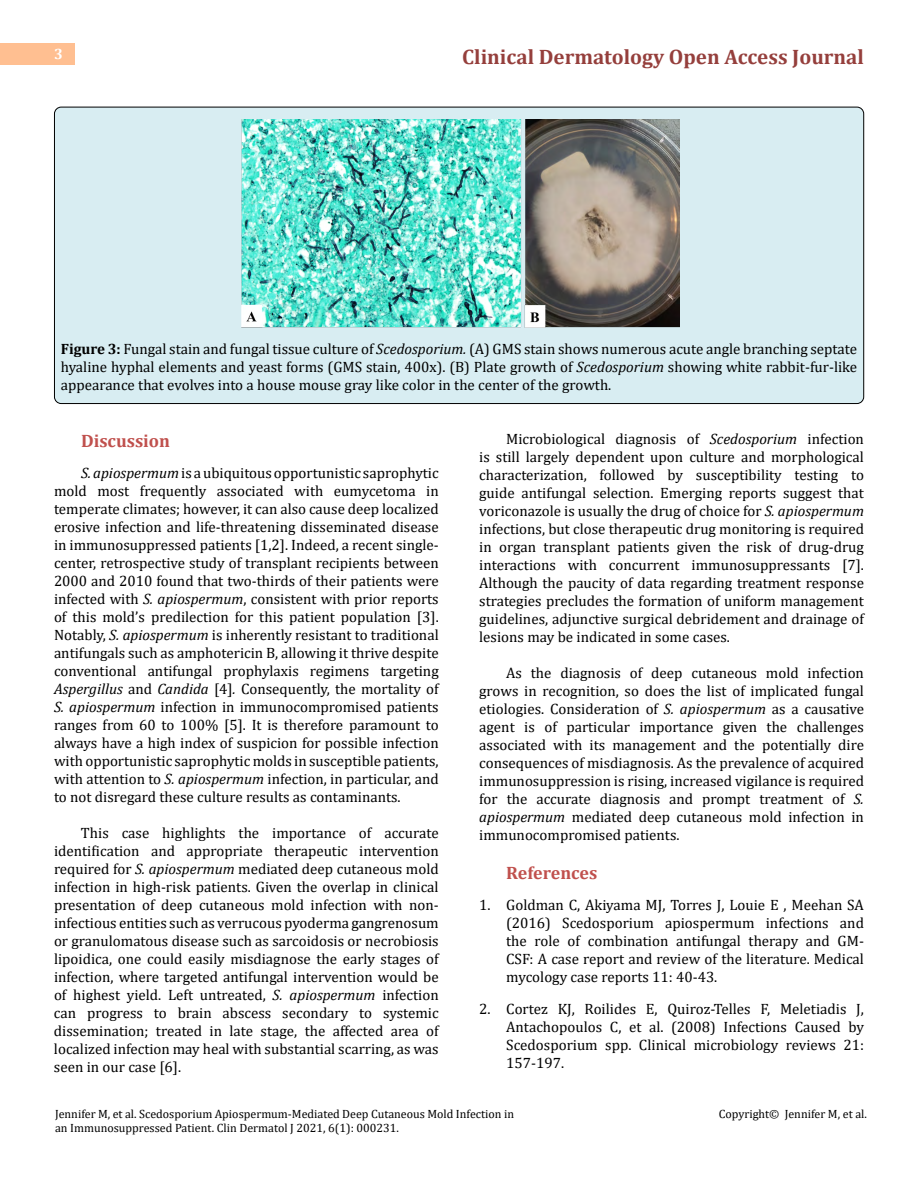
<style>
.page{position:relative;width:918px;height:1188px;background:#fff}
.page>*{position:absolute;margin:0;border:0;box-sizing:border-box;transform-origin:0 0}
.t1{font:700 21px "Cambria";color:#953f3c}
.t2{font:700 18px "Cambria";color:#c0504d}
.t3{font:15px/18px "Cambria";color:#000;text-align:justify}
.t4{font:700 15px "Cambria";color:#fff}
.t5{font:12px/14.4px "Cambria";color:#000}
.s1{font-weight:700}
.s2{font-style:italic}
</style>
<div class="page">
<div style="left:0;top:43px;width:75px;height:21px;background:#ffbf91"></div>
<div style="left:54px;top:107px;width:810px;height:297px;background:#d8edf2;border-radius:7px"></div>
<img style="left:241px;top:120px;width:438px;height:208px">
<p class="t4" style="left:54px;top:44px;width:10px">3</p>
<h1 class="t1" style="left:462px;top:42px;width:403px">Clinical Dermatology Open Access Journal</h1>
<p class="t3" style="left:61px;top:339px;width:798px"><span class="s1">Figure 3:</span> Fungal stain and fungal tissue culture of <span class="s2">Scedosporium.</span> (A) GMS stain shows numerous acute angle branching septate hyaline hyphal elements and yeast forms (GMS stain, 400x). (B) Plate growth of <span class="s2">Scedosporium</span> showing white rabbit-fur-like appearance that evolves into a house mouse gray like color in the center of the growth.</p>
<p class="t2" style="left:81px;top:428px;width:91px">Discussion</p>
<p class="t3" style="left:54px;top:464px;width:386px;text-indent:27px"><span class="s2">S. apiospermum</span> is a ubiquitous opportunistic saprophytic mold most frequently associated with eumycetoma in temperate climates; however, it can also cause deep localized erosive infection and life-threatening disseminated disease in immunosuppressed patients [1,2]. Indeed, a recent single&shy;center, retrospective study of transplant recipients between 2000 and 2010 found that two-thirds of their patients were infected with <span class="s2">S. apiospermum</span>, consistent with prior reports of this mold’s predilection for this patient population [3].<br>Notably, <span class="s2">S. apiospermum</span> is inherently resistant to traditional antifungals such as amphotericin B, allowing it thrive despite conventional antifungal prophylaxis regimens targeting <span class="s2">Aspergillus</span> and <span class="s2">Candida</span> [4]<span class="s2">.</span> Consequently, the mortality of <span class="s2">S. apiospermum</span> infection in immunocompromised patients ranges from 60 to 100% [5]. It is therefore paramount to always have a high index of suspicion for possible infection with opportunistic saprophytic molds in susceptible patients, with attention to <span class="s2">S. apiospermum</span> infection, in particular, and to not disregard these culture results as contaminants.</p>
<p class="t3" style="left:54px;top:824px;width:386px;text-indent:27px">This case highlights the importance of accurate identification and appropriate therapeutic intervention required for <span class="s2">S. apiospermum</span> mediated deep cutaneous mold infection in high-risk patients. Given the overlap in clinical presentation of deep cutaneous mold infection with non&shy;infectious entities such as verrucous pyoderma gangrenosum or granulomatous disease such as sarcoidosis or necrobiosis lipoidica, one could easily misdiagnose the early stages of infection, where targeted antifungal intervention would be of highest yield. Left untreated, <span class="s2">S. apiospermum</span> infection can progress to brain abscess secondary to systemic dissemination; treated in late stage, the affected area of localized infection may heal with substantial scarring, as was seen in our case [6].</p>
<p class="t3" style="left:479px;top:429px;width:386px;text-indent:27px">Microbiological diagnosis of <span class="s2">Scedosporium</span> infection is still largely dependent upon culture and morphological characterization, followed by susceptibility testing to guide antifungal selection. Emerging reports suggest that voriconazole is usually the drug of choice for <span class="s2">S. apiospermum </span>infections, but close therapeutic drug monitoring is required in organ transplant patients given the risk of drug-drug interactions with concurrent immunosuppressants [7].<br>Although the paucity of data regarding treatment response strategies precludes the formation of uniform management guidelines, adjunctive surgical debridement and drainage of lesions may be indicated in some cases.</p>
<p class="t3" style="left:479px;top:663px;width:386px;text-indent:27px">As the diagnosis of deep cutaneous mold infection grows in recognition, so does the list of implicated fungal etiologies. Consideration of <span class="s2">S. apiospermum</span> as a causative agent is of particular importance given the challenges associated with its management and the potentially dire consequences of misdiagnosis. As the prevalence of acquired immunosuppression is rising, increased vigilance is required for the accurate diagnosis and prompt treatment of <span class="s2">S. apiospermum</span> mediated deep cutaneous mold infection in immunocompromised patients.</p>
<p class="t2" style="left:506px;top:860px;width:93px">References</p>
<p class="t3" style="left:506px;top:896px;width:359px;text-indent:-27px">1. Goldman C, Akiyama MJ, Torres J, Louie E , Meehan SA (2016) Scedosporium apiospermum infections and the role of combination antifungal therapy and GM-CSF: A case report and review of the literature. Medical mycology case reports 11: 40-43.</p>
<p class="t3" style="left:506px;top:999px;width:359px;text-indent:-27px">2. Cortez KJ, Roilides E, Quiroz-Telles F, Meletiadis J, Antachopoulos C, et al. (2008) Infections Caused by Scedosporium spp. Clinical microbiology reviews 21:<br>157-197.</p>
<p class="t5" style="left:55px;top:1106px;width:461px">Jennifer M, et al. Scedosporium Apiospermum-Mediated Deep Cutaneous Mold Infection in an Immunosuppressed Patient. Clin Dermatol J 2021, 6(1): 000231.</p>
<p class="t5" style="left:719px;top:1106px;width:150px">Copyright© Jennifer M, et al.</p>
</div>
